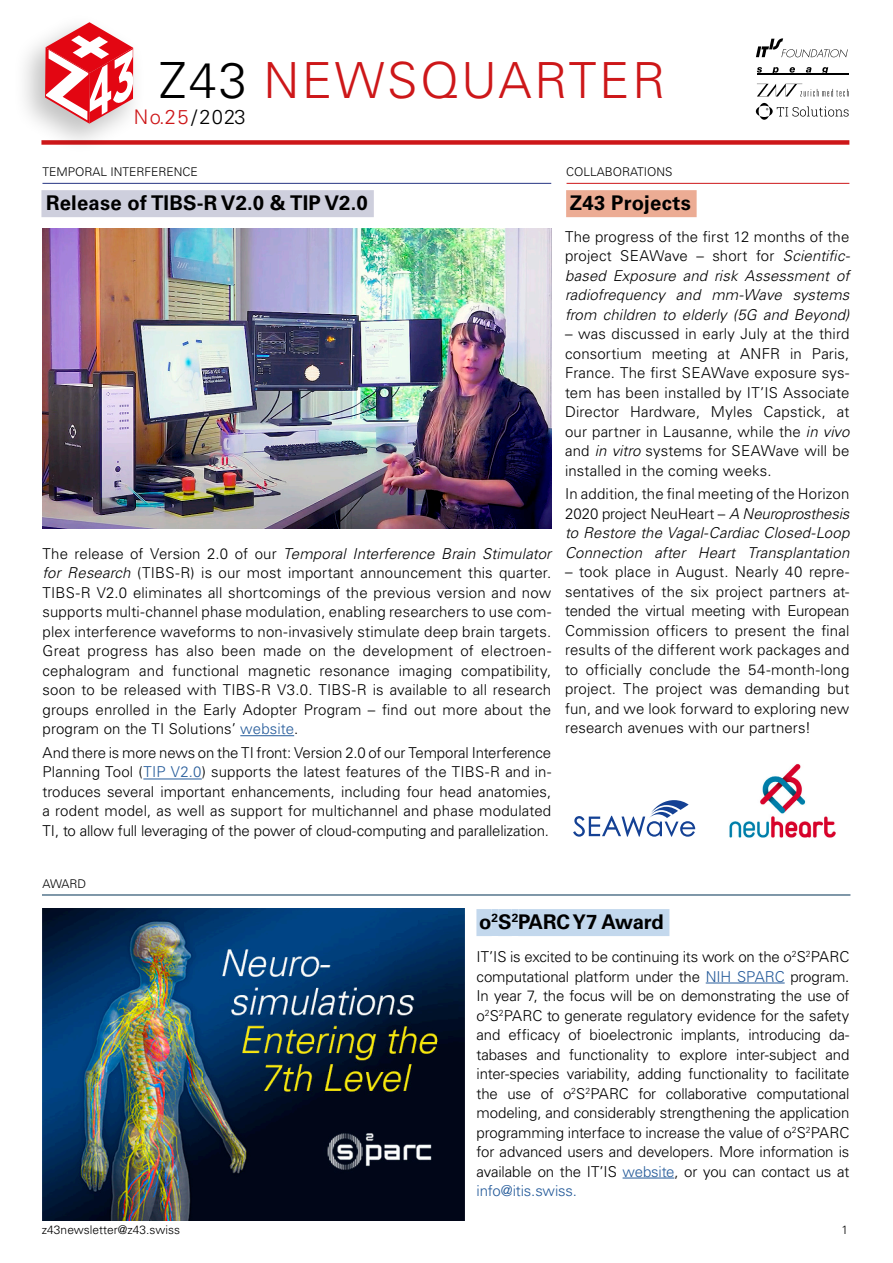
<style>
.page{position:relative;width:893px;height:1263px;background:#fff}
.page>*{position:absolute;margin:0;border:0;box-sizing:border-box;transform-origin:0 0}
.t1{font:300 49.8px "Univers LT Pro 45";letter-spacing:.05em;color:#cd1719}
.highlight_TISAG_blau{font:700 20.25px "Univers LT Pro 65";letter-spacing:.01em;color:#000}
.highlight_blau{font:700 20.25px "Univers LT Pro 65";color:#000}
.t2{font:300 20.1px "Univers LT Pro 45";letter-spacing:.05em;color:#cd1719}
.t3{font:300 15px/19.5px "Univers LT Pro 45";letter-spacing:.005em;color:#000;text-align:justify}
.t4{font:italic 300 15px/19.5px "Univers LT Pro 45";letter-spacing:.01em;color:#000;text-align:justify}
.t5{font:300 12px "Univers LT Pro 45";color:#000}
.s1{color:#000}
.s2{font-style:italic}
.s3{color:#255b9a}
.s4{font-style:normal}
</style>
<div class="page">
<div style="left:41px;top:140px;width:808px;height:5px;background:#cd1719"></div>
<hr style="left:42px;top:895px;width:808px;height:1px;background:#003253">
<hr style="left:706px;top:982px;width:79px;height:1px;background:#255b9a">
<hr style="left:623px;top:1177px;width:51px;height:1px;background:#255b9a">
<hr style="left:567px;top:183px;width:282px;height:1px;background:#cd1719">
<hr style="left:240px;top:735px;width:54px;height:1px;background:#255b9a">
<hr style="left:143px;top:779px;width:59px;height:1px;background:#255b9a">
<img style="left:43px;top:909px;width:421px;height:311px">
<div style="left:476px;top:909px;width:16px;height:27px;background:#c3d8ed"></div>
<div style="left:492px;top:902px;width:6px;height:27px;background:#c3d8ed"></div>
<div style="left:498px;top:909px;width:14px;height:27px;background:#c3d8ed"></div>
<div style="left:512px;top:902px;width:6px;height:27px;background:#c3d8ed"></div>
<div style="left:518px;top:909px;width:151px;height:27px;background:#c3d8ed"></div>
<div style="left:489px;top:901px;width:34px;height:8px;background:#fff"></div>
<div style="left:491px;top:929px;width:7px;height:7px;background:#c3d8ed"></div>
<div style="left:512px;top:929px;width:7px;height:7px;background:#c3d8ed"></div>
<img style="left:42px;top:229px;width:509px;height:299px">
<svg style="left:573px;top:800px;width:122px;height:37px"></svg>
<img style="left:729px;top:764px;width:107px;height:74px">
<div style="left:12px;top:12px;width:134px;height:144px;background:#000;opacity:.24"></div>
<svg style="left:45px;top:22px;width:88px;height:102px"></svg>
<svg style="left:757px;top:84px;width:92px;height:13px"></svg>
<svg style="left:756px;top:103px;width:93px;height:17px"></svg>
<hr style="left:757px;top:73px;width:92px;height:2px;background:#000">
<svg style="left:757px;top:67px;width:5px;height:6px"></svg>
<svg style="left:772px;top:67px;width:7px;height:6px"></svg>
<svg style="left:789px;top:67px;width:6px;height:6px"></svg>
<svg style="left:806px;top:67px;width:5px;height:6px"></svg>
<svg style="left:822px;top:67px;width:6px;height:6px"></svg>
<svg style="left:756px;top:38px;width:92px;height:19px"></svg>
<div style="left:41px;top:190px;width:333px;height:27px;background:#cecfdd"></div>
<hr style="left:42px;top:183px;width:509px;height:1px;background:#263582">
<div style="left:566px;top:190px;width:131px;height:27px;background:#ecac94"></div>
<p class="t1" style="left:159px;top:50px;width:508px"><span class="s1">Z43</span> NEWSQUARTER</p>
<p class="t2" style="left:134px;top:105px;width:113px">No.25<span class="s1">/2023</span></p>
<p class="t5" style="left:42px;top:164px;width:157px">TEMPORAL INTERFERENCE</p>
<p class="highlight_TISAG_blau" style="left:46px;top:190px;width:323px">Release of TIBS-R V2.0 &amp; TIP V2.0</p>
<p class="t3" style="left:43px;top:544px;width:510px">The release of Version 2.0 of our <span class="s2">Temporal Interference Brain Stimulator for Research</span> (TIBS-R) is our most important announcement this quarter.<br>TIBS-R V2.0 eliminates all shortcomings of the previous version and now supports multi-channel phase modulation, enabling researchers to use com&shy;plex interference waveforms to non-invasively stimulate deep brain targets.<br>Great progress has also been made on the development of electroen&shy;cephalogram and functional magnetic resonance imaging compatibility, soon to be released with TIBS-R V3.0. TIBS-R is available to all research groups enrolled in the Early Adopter Program – find out more about the program on the TI Solutions’ <span class="s3">website</span>.</p>
<p class="t3" style="left:43px;top:743px;width:510px">And there is more news on the TI front: Version 2.0 of our Temporal Interference Planning Tool (<span class="s3">TIP V2.0</span>) supports the latest features of the TIBS-R and in&shy;troduces several important enhancements, including four head anatomies, a rodent model, as well as support for multichannel and phase modulated TI, to allow full leveraging of the power of cloud-computing and parallelization.</p>
<p class="t5" style="left:566px;top:164px;width:108px">COLLABORATIONS</p>
<p class="highlight_blau" style="left:570px;top:190px;width:122px">Z43 Projects</p>
<p class="t4" style="left:565px;top:227px;width:287px"><span class="s4">The progress of the first 12 months of the project SEAWave – short for</span> Scientific&shy;based Exposure and risk Assessment of radiofrequency and mm-Wave systems from children to elderly (5G and Beyond)</p>
<p class="t3" style="left:565px;top:324px;width:286px">– was discussed in early July at the third consortium meeting at ANFR in Paris, France. The first SEAWave exposure sys&shy;tem has been installed by IT’IS Associate Director Hardware, Myles Capstick, at our partner in Lausanne, while the <span class="s2">in vivo </span>and <span class="s2">in vitro</span> systems for SEAWave will be installed in the coming weeks.</p>
<p class="t4" style="left:565px;top:484px;width:286px"><span class="s4">In addition, the final meeting of the Horizon 2020 project NeuHeart –</span> A Neuroprosthesis to Restore the Vagal-Cardiac Closed-Loop Connection after Heart Transplantation</p>
<p class="t3" style="left:565px;top:562px;width:286px">– took place in August. Nearly 40 repre&shy;sentatives of the six project partners at&shy;tended the virtual meeting with European Commission officers to present the final results of the different work packages and to officially conclude the 54-month-long project. The project was demanding but fun, and we look forward to exploring new research avenues with our partners!</p>
<p class="t5" style="left:43px;top:876px;width:45px">AWARD</p>
<p class="highlight_blau" style="left:479px;top:909px;width:186px">o<sup>2</sup>S<sup>2</sup>PARC Y7 Award</p>
<p class="t3" style="left:477px;top:947px;width:374px">IT’IS is excited to be continuing its work on the o<sup>2</sup>S<sup>2</sup>PARC computational platform under the <span class="s3">NIH SPARC</span> program.<br>In year 7, the focus will be on demonstrating the use of o<sup>2</sup>S<sup>2</sup>PARC to generate regulatory evidence for the safety and efficacy of bioelectronic implants, introducing da&shy;tabases and functionality to explore inter-subject and inter-species variability, adding functionality to facilitate the use of o<sup>2</sup>S<sup>2</sup>PARC for collaborative computational modeling, and considerably strengthening the application programming interface to increase the value of o<sup>2</sup>S<sup>2</sup>PARC for advanced users and developers. More information is available on the IT’IS <span class="s3">website</span>, or you can contact us at <span class="s3">info@itis.swiss.</span></p>
<p class="t5" style="left:42px;top:1223px;width:140px">z43newsletter@z43.swiss</p>
<p class="t5" style="left:841px;top:1223px;width:8px">1</p>
</div>
